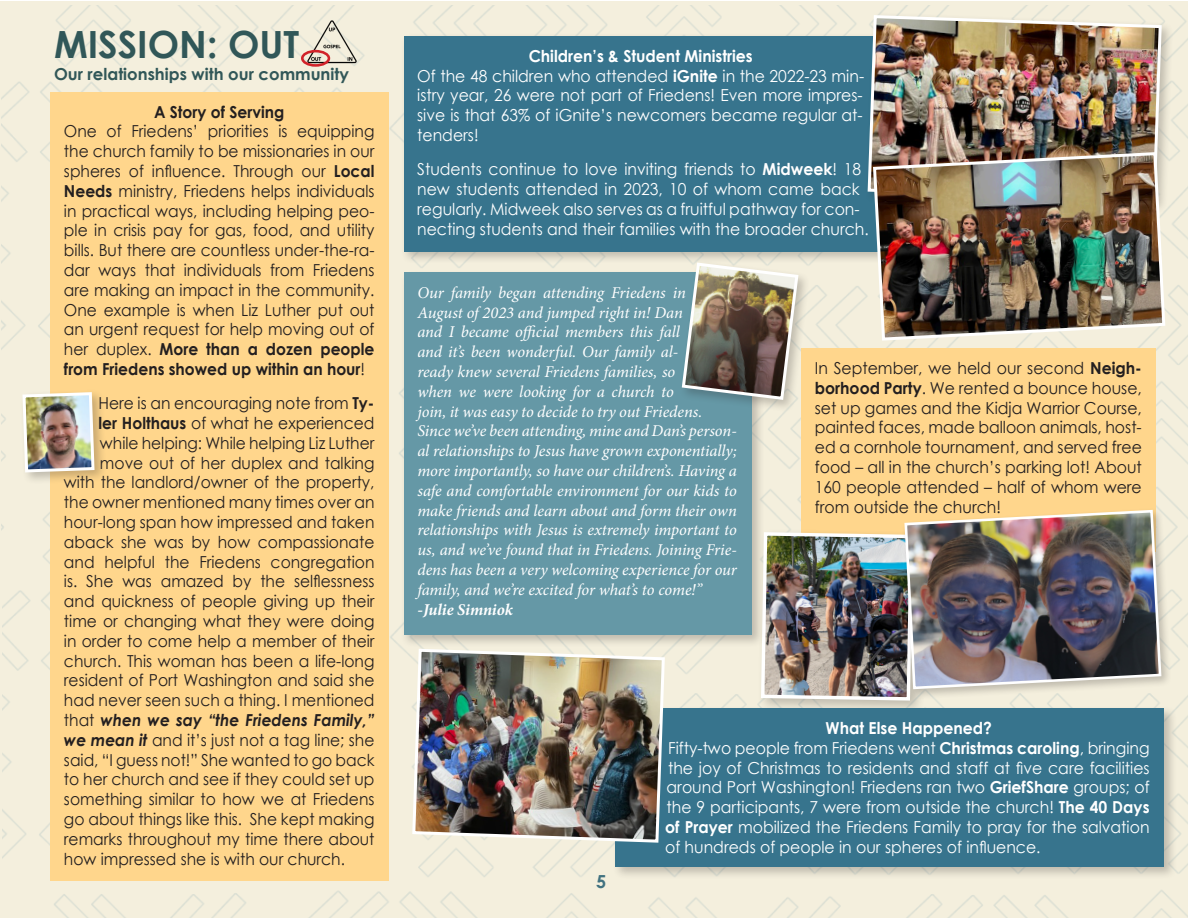
<style>
.page{position:relative;width:1188px;height:918px;background:#fff}
.page>*{position:absolute;margin:0;border:0;box-sizing:border-box;transform-origin:0 0}
.t1{font:700 37.5px "Century Gothic";color:#315758}
.t2{font:700 18px "Century Gothic";color:#417280}
.t3{font:16.5px/19.8px "Century Gothic";color:#231f20;text-align:justify;scale:.94 1}
.t4{font:16.5px/19.8px "Century Gothic";color:#fff;text-align:justify;scale:.95 1}
.t5{font:italic 16.5px/19.8px "Minion Pro";letter-spacing:-.01em;color:#fff}
.t6{font:16.5px/19.8px "Century Gothic";color:#231f20;text-align:justify;scale:.95 1}
.t7{font:700 16.5px "Century Gothic";color:#fff;scale:.95 1}
.t8{font:italic 700 16.5px "Century Gothic";color:#231f20;scale:.94 1}
.t9{font:700 16.5px "Century Gothic";color:#315758}
.t10{font:700 16.5px "Century Gothic";color:#231f20;scale:.94 1}
.t11{font:italic 700 16.5px "Minion Pro";letter-spacing:-.005em;color:#fff}
.s1{font-weight:700}
.s2{font-weight:400;font-style:normal}
.s3{font-weight:700;font-style:italic}
</style>
<div class="page">
<div style="left:1px;top:5px;width:1187px;height:573px;background:#f4efdd"></div>
<div style="left:1px;top:577px;width:1187px;height:341px;background:#f4efdd"></div>
<div style="left:50px;top:92px;width:339px;height:788px;background:#ffd68c"></div>
<div style="left:801px;top:348px;width:355px;height:204px;background:#ffd68c"></div>
<div style="left:757px;top:528px;width:171px;height:187px;background:#231f20;opacity:.25"></div>
<img style="left:759px;top:530px;width:156px;height:172px">
<div style="left:400px;top:269px;width:365px;height:378px;background:#231f20;opacity:.25"></div>
<div style="left:404px;top:272px;width:348px;height:363px;background:#6598a6"></div>
<img style="left:305px;top:20px;width:54px;height:45px">
<div style="left:301px;top:50px;width:29px;height:17px;border:3px solid #d1232a;border-radius:50%"></div>
<div style="left:679px;top:260px;width:132px;height:152px;background:#231f20;opacity:.25"></div>
<img style="left:680px;top:265px;width:120px;height:137px">
<div style="left:612px;top:705px;width:565px;height:175px;background:#231f20;opacity:.25"></div>
<div style="left:616px;top:708px;width:548px;height:159px;background:#37748d"></div>
<div style="left:400px;top:33px;width:507px;height:232px;background:#231f20;opacity:.25"></div>
<div style="left:404px;top:36px;width:491px;height:216px;background:#37748d"></div>
<div style="left:902px;top:507px;width:270px;height:193px;background:#231f20;opacity:.25"></div>
<img style="left:903px;top:508px;width:260px;height:183px">
<div style="left:865px;top:12px;width:309px;height:202px;background:#231f20;opacity:.25"></div>
<img style="left:866px;top:14px;width:297px;height:189px">
<img style="left:411px;top:647px;width:255px;height:197px">
<img style="left:871px;top:151px;width:296px;height:191px">
<div style="left:20px;top:389px;width:87px;height:96px;background:#231f20;opacity:.25"></div>
<img style="left:21px;top:391px;width:75px;height:83px">
<p class="t1" style="left:54px;top:16px;width:247px">MISSION: OUT</p>
<p class="t9" style="left:54px;top:62px;width:297px">Our relationships with our community</p>
<p class="t10" style="left:154px;top:99px;width:140px">A Story of Serving</p>
<p class="t3" style="left:64px;top:121px;width:332px">One of Friedens’ priorities is equipping the church family to be missionaries in our spheres of influence. Through our <span class="s1">Local Needs</span> ministry, Friedens helps individuals in practical ways, including helping peo&shy;ple in crisis pay for gas, food, and utility bills. But there are countless under-the-ra&shy;dar ways that individuals from Friedens are making an impact in the community.<br>One example is when Liz Luther put out an urgent request for help moving out of her duplex. <span class="s1">More than a dozen people from Friedens showed up within an hour</span>!</p>
<p class="t3" style="left:98px;top:393px;width:295px">Here is an encouraging note from <span class="s1">Ty-</span></p>
<p class="t3" style="left:98px;top:413px;width:295px"><span class="s1">ler Holthaus</span> of what he experienced</p>
<p class="t3" style="left:100px;top:433px;width:294px">while helping: While helping Liz Luther</p>
<p class="t3" style="left:100px;top:453px;width:294px">move out of her duplex and talking</p>
<p class="t3" style="left:64px;top:472px;width:332px">with the landlord/owner of the property,</p>
<p class="t3" style="left:64px;top:492px;width:332px">the owner mentioned many times over an</p>
<p class="t3" style="left:64px;top:512px;width:332px">hour-long span how impressed and taken</p>
<p class="t3" style="left:64px;top:532px;width:332px">aback she was by how compassionate</p>
<p class="t3" style="left:64px;top:552px;width:332px">and helpful the Friedens congregation</p>
<p class="t3" style="left:64px;top:571px;width:332px">is. She was amazed by the selflessness</p>
<p class="t3" style="left:64px;top:591px;width:332px">and quickness of people giving up their</p>
<p class="t3" style="left:64px;top:611px;width:332px">time or changing what they were doing</p>
<p class="t3" style="left:64px;top:631px;width:332px">in order to come help a member of their</p>
<p class="t3" style="left:64px;top:651px;width:332px">church. This woman has been a life-long</p>
<p class="t3" style="left:64px;top:670px;width:332px">resident of Port Washington and said she</p>
<p class="t3" style="left:64px;top:690px;width:332px">had never seen such a thing. I mentioned</p>
<p class="t8" style="left:64px;top:708px;width:332px"><span class="s2">that</span> when we say “the Friedens Family,”</p>
<p class="t3" style="left:64px;top:730px;width:332px"><span class="s3">we mean it</span> and it’s just not a tag line; she</p>
<p class="t3" style="left:64px;top:750px;width:332px">said, “I guess not!” She wanted to go back</p>
<p class="t3" style="left:64px;top:769px;width:332px">to her church and see if they could set up</p>
<p class="t3" style="left:64px;top:789px;width:332px">something similar to how we at Friedens</p>
<p class="t3" style="left:64px;top:809px;width:332px">go about things like this. She kept making</p>
<p class="t3" style="left:64px;top:829px;width:332px">remarks throughout my time there about</p>
<p class="t3" style="left:64px;top:849px;width:300px">how impressed she is with our church.</p>
<p class="t7" style="left:529px;top:43px;width:237px">Children’s &amp; Student Ministries</p>
<p class="t4" style="left:417px;top:66px;width:472px">Of the 48 children who attended <span class="s1">iGnite</span> in the 2022-23 min&shy;istry year, 26 were not part of Friedens! Even more impres&shy;sive is that 63% of iGnite’s newcomers became regular at&shy;tenders!</p>
<p class="t4" style="left:417px;top:159px;width:477px;text-align:left">Students continue to love inviting friends to <span class="s1">Midweek</span>! 18 new students attended in 2023, 10 of whom came back regularly. Midweek also serves as a fruitful pathway for con&shy;necting students and their families with the broader church.</p>
<p class="t5" style="left:417px;top:283px;width:321px">Our family began attending Friedens in<br>August of 2023 and jumped right in! Dan<br>and I became official members this fall<br>and it’s been wonderful. Our family al-<br>ready knew several Friedens families, so<br>when we were looking for a church to<br>join, it was easy to decide to try out Friedens.<br>Since we’ve been attending, mine and Dan’s person&shy;al relationships to Jesus have grown exponentially; more importantly, so have our children’s. Having a safe and comfortable environment for our kids to make friends and learn about and form their own relationships with Jesus is extremely important to us, and we’ve found that in Friedens. Joining Frie&shy;dens has been a very welcoming experience for our family, and we’re excited for what’s to come!”</p>
<p class="t11" style="left:417px;top:598px;width:97px">-Julie Simniok</p>
<p class="t6" style="left:815px;top:358px;width:346px">In September, we held our second <span class="s1">Neigh&shy;borhood Party</span>. We rented a bounce house, set up games and the Kidja Warrior Course, painted faces, made balloon animals, host&shy;ed a cornhole tournament, and served free food – all in the church’s parking lot! About 160 people attended – half of whom were from outside the church!</p>
<p class="t2" style="left:596px;top:868px;width:12px">5</p>
<p class="t7" style="left:826px;top:716px;width:177px">What Else Happened?</p>
<p class="t4" style="left:665px;top:738px;width:512px">Fifty-two people from Friedens went <span class="s1">Christmas caroling</span>, bringing the joy of Christmas to residents and staff at five care facilities around Port Washington! Friedens ran two <span class="s1">GriefShare</span> groups; of the 9 participants, 7 were from outside the church! <span class="s1">The 40 Days of Prayer</span> mobilized the Friedens Family to pray for the salvation of hundreds of people in our spheres of influence.</p>
</div>
